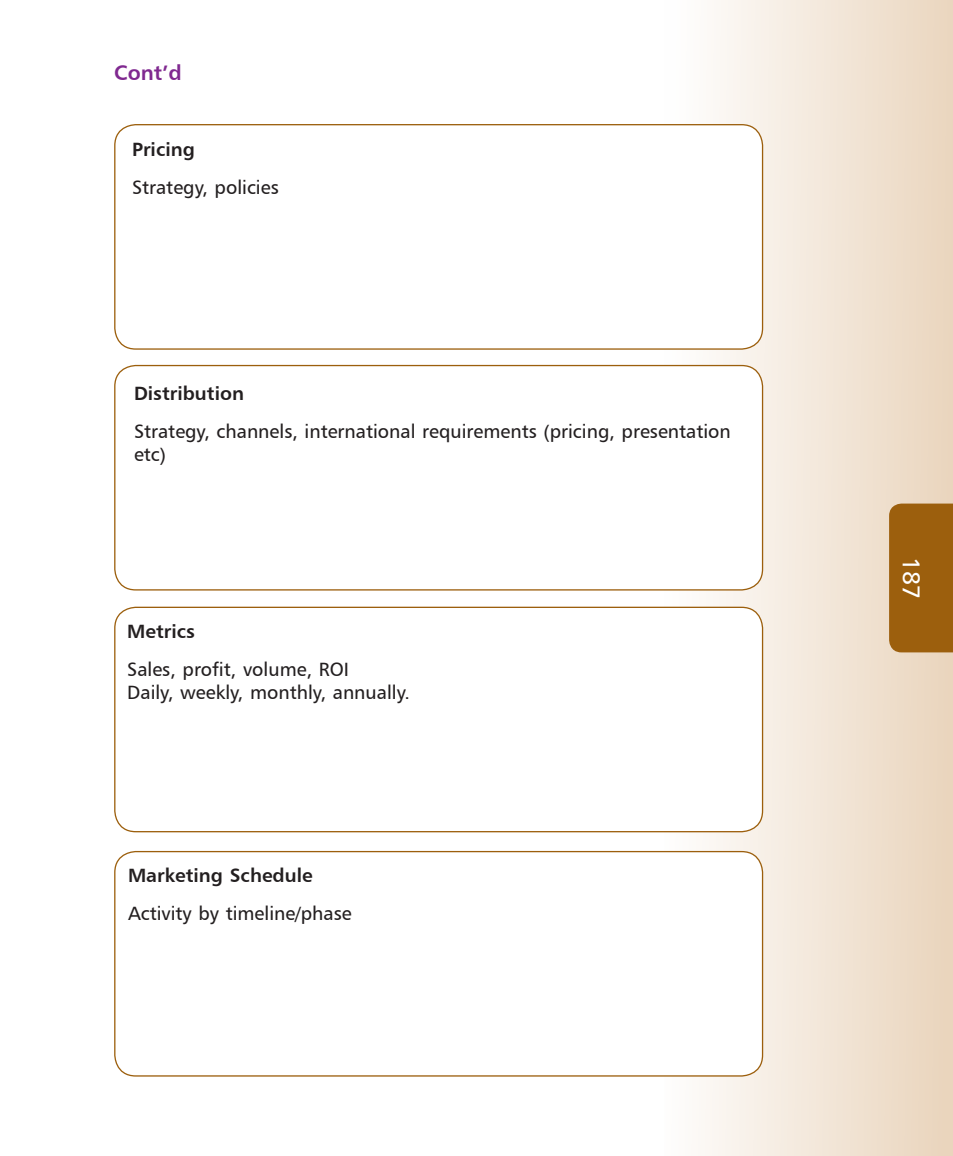
<style>
.page{position:relative;width:953px;height:1156px;background:#fff}
.page>*{position:absolute;margin:0;border:0;box-sizing:border-box;transform-origin:0 0}
.t1{font:24.5px "Humanist 777 BT Roman B";color:#fff}
.Cont_d{font:21px "Humanist 777 BT Bold B";color:#802990}
.Body_text{font:19.25px/23.1px "Humanist 777 BT Roman B";color:#231f20}
.Body_text-2{font:19.25px "Humanist 777 BT Bold B";color:#231f20}
</style>
<div class="page">
<div style="left:664px;top:0;width:288px;height:1156px;background:linear-gradient(to right,#fdfcfb,#ead6be)"></div>
<div style="left:889px;top:504px;width:63px;height:148px;background:#9c5f0d"></div>
<div style="left:115px;top:125px;width:647px;height:224px;background:#fff;border-radius:21px"></div>
<div style="left:114px;top:124px;width:649px;height:226px;border:1px solid #9c5f0d;border-radius:21px"></div>
<div style="left:115px;top:365px;width:647px;height:225px;background:#fff;border-radius:21px"></div>
<div style="left:114px;top:365px;width:649px;height:225px;border:1px solid #9c5f0d;border-radius:21px"></div>
<div style="left:115px;top:607px;width:647px;height:225px;background:#fff;border-radius:21px"></div>
<div style="left:114px;top:607px;width:649px;height:225px;border:1px solid #9c5f0d;border-radius:21px"></div>
<div style="left:115px;top:851px;width:647px;height:225px;background:#fff;border-radius:21px"></div>
<div style="left:114px;top:851px;width:649px;height:225px;border:1px solid #9c5f0d;border-radius:21px"></div>
<p class="Cont_d" style="left:114px;top:59px;width:69px">Cont’d</p>
<p class="Body_text-2" style="left:132px;top:137px;width:64px">Pricing</p>
<p class="Body_text" style="left:132px;top:176px;width:148px">Strategy, policies</p>
<p class="Body_text-2" style="left:134px;top:381px;width:111px">Distribution</p>
<p class="Body_text" style="left:134px;top:420px;width:598px">Strategy, channels, international requirements (pricing, presentation etc)</p>
<p class="Body_text-2" style="left:127px;top:619px;width:69px">Metrics</p>
<p class="Body_text" style="left:127px;top:657px;width:284px">Sales, profit, volume, ROI<br>Daily, weekly, monthly, annually.</p>
<p class="Body_text-2" style="left:128px;top:863px;width:186px">Marketing Schedule</p>
<p class="Body_text" style="left:128px;top:901px;width:225px">Activity by timeline/phase</p>
<p class="t1" style="left:926px;top:557px;width:44px;rotate:90deg">187</p>
</div>
